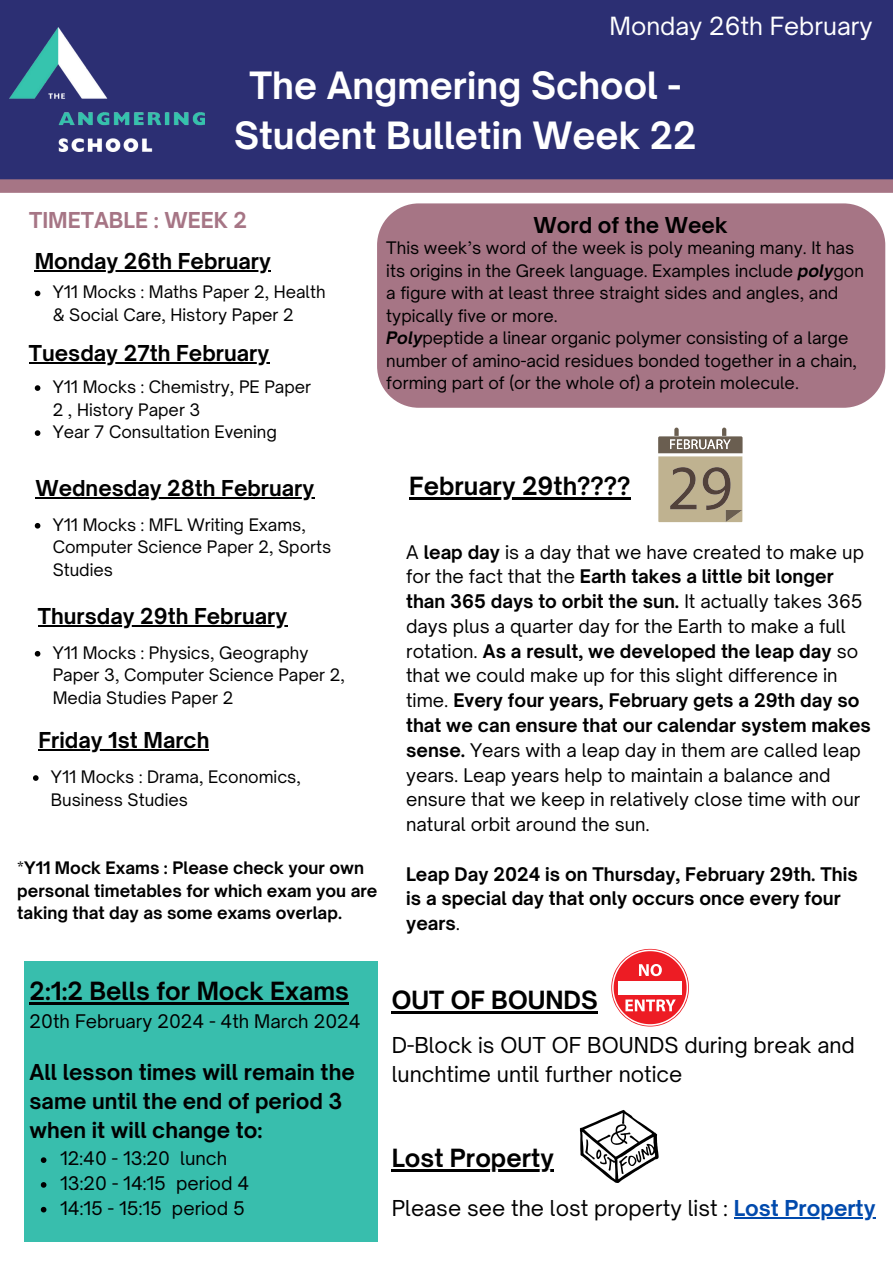
<style>
.page{position:relative;width:893px;height:1264px;background:#fff}
.page>*{position:absolute;margin:0;border:0;box-sizing:border-box;transform-origin:0 0}
.t1{font:700 36px/49.5px "Open Sauce One";color:#fff;text-align:center}
.t2{font:700 24px "Open Sauce One";color:#000}
.t3{font:24px "Open Sauce One";color:#fff}
.t4{font:700 21px/29.2px "Open Sauce One";color:#000}
.t5{font:21px/29.2px "Open Sauce One";color:#000}
.t6{font:700 21px "Open Sauce One";color:#a67585}
.t7{font:18px/24.8px "Open Sauce One";color:#000}
.t8{font:700 18px/24.8px "Open Sauce One";color:#000}
.t9{font:16.5px/22.5px "Open Sauce One";color:#000}
.t10{font:700 16.5px/22.5px "Open Sauce One";color:#000}
.s1{font-weight:700;font-style:italic}
.s2{font-weight:400}
.s3{font-weight:700}
.s4{font-weight:700;color:#004aad}
</style>
<div class="page">
<div style="left:0;top:0;width:892px;height:181px;background:#2c2f73"></div>
<img style="left:10px;top:27px;width:194px;height:124px">
<div style="left:0;top:179px;width:892px;height:14px;background:#a67585"></div>
<div style="left:377px;top:203px;width:508px;height:205px;background:#a67585"></div>
<div style="left:25px;top:961px;width:353px;height:280px;background:#38bead"></div>
<svg style="left:579px;top:1110px;width:79px;height:72px"></svg>
<svg style="left:611px;top:948px;width:78px;height:78px"></svg>
<svg style="left:658px;top:427px;width:84px;height:95px;background:#afa48e"></svg>
<hr style="left:733px;top:1216px;width:142px;height:2px;background:#004aad">
<hr style="left:35px;top:497px;width:279px;height:1px;background:#000">
<hr style="left:38px;top:625px;width:249px;height:1px;background:#000">
<hr style="left:39px;top:749px;width:170px;height:1px;background:#000">
<hr style="left:391px;top:1169px;width:163px;height:2px;background:#000">
<hr style="left:29px;top:362px;width:240px;height:1px;background:#000">
<hr style="left:35px;top:270px;width:236px;height:1px;background:#000">
<svg style="left:35px;top:385px;width:5px;height:6px"></svg>
<svg style="left:35px;top:430px;width:5px;height:6px"></svg>
<svg style="left:35px;top:290px;width:5px;height:6px"></svg>
<svg style="left:35px;top:651px;width:5px;height:5px"></svg>
<svg style="left:35px;top:523px;width:5px;height:5px"></svg>
<svg style="left:33px;top:775px;width:6px;height:5px"></svg>
<hr style="left:30px;top:1002px;width:319px;height:2px;background:#000">
<svg style="left:41px;top:1157px;width:5px;height:5px"></svg>
<svg style="left:41px;top:1182px;width:5px;height:5px"></svg>
<svg style="left:41px;top:1206px;width:5px;height:6px"></svg>
<hr style="left:391px;top:1011px;width:206px;height:2px;background:#000">
<hr style="left:409px;top:497px;width:221px;height:2px;background:#000">
<p class="t3" style="left:609px;top:11px;width:265px">Monday 26th February</p>
<h6 class="t1" style="left:234px;top:61px;width:464px">The Angmering School -<br>Student Bulletin Week 22</h6>
<h6 class="t6" style="left:29px;top:207px;width:219px">TIMETABLE : WEEK 2</h6>
<h6 class="t4" style="left:533px;top:210px;width:195px">Word of the Week</h6>
<p class="t4" style="left:35px;top:246px;width:238px">Monday 26th February</p>
<h3 class="t9" style="left:386px;top:236px;width:479px">This week’s word of the week is poly meaning many. It has its origins in the Greek language. Examples include <span class="s1">poly</span>gon a figure with at least three straight sides and angles, and typically five or more.</h3>
<h6 class="t9" style="left:386px;top:326px;width:472px"><span class="s1">Poly</span>peptide a linear organic polymer consisting of a large number of amino-acid residues bonded together in a chain,</h6>
<p class="t9" style="left:53px;top:375px;width:260px">Y11 Mocks : Chemistry, PE Paper</p>
<h6 class="t9" style="left:386px;top:371px;width:414px">forming part of (or the whole of) a protein molecule.</h6>
<p class="t9" style="left:53px;top:398px;width:149px">2 , History Paper 3</p>
<p class="t9" style="left:53px;top:420px;width:226px">Year 7 Consultation Evening</p>
<p class="t9" style="left:53px;top:281px;width:274px">Y11 Mocks : Maths Paper 2, Health &amp; Social Care, History Paper 2</p>
<p class="t4" style="left:29px;top:338px;width:242px">Tuesday 27th February</p>
<h5 class="t4" style="left:35px;top:473px;width:280px">Wednesday 28th February</h5>
<p class="t9" style="left:53px;top:513px;width:280px">Y11 Mocks : MFL Writing Exams,<br>Computer Science Paper 2, Sports<br>Studies</p>
<p class="t4" style="left:38px;top:601px;width:251px">Thursday 29th February</p>
<h6 class="t9" style="left:53px;top:641px;width:294px">Y11 Mocks : Physics, Geography<br>Paper 3, Computer Science Paper 2,<br>Media Studies Paper 2</h6>
<p class="t4" style="left:39px;top:725px;width:172px">Friday 1st March</p>
<h6 class="t9" style="left:51px;top:765px;width:251px">Y11 Mocks : Drama, Economics,<br>Business Studies</h6>
<p class="t10" style="left:17px;top:856px;width:361px"><span class="s2">*</span>Y11 Mock Exams : Please check your own personal timetables for which exam you are taking that day as some exams overlap.</p>
<h3 class="t2" style="left:409px;top:471px;width:223px">February 29th????</h3>
<p class="t7" style="left:406px;top:539px;width:466px">A <span class="s3">leap day</span> is a day that we have created to make up for the fact that the <span class="s3">Earth takes a little bit longer than 365 days to orbit the sun.</span> It actually takes 365 days plus a quarter day for the Earth to make a full rotation. <span class="s3">As a result, we developed the leap day</span> so that we could make up for this slight difference in time. <span class="s3">Every four years, February gets a 29th day so that we can ensure that our calendar system makes sense.</span> Years with a leap day in them are called leap years. Leap years help to maintain a balance and ensure that we keep in relatively close time with our natural orbit around the sun.</p>
<p class="t8" style="left:406px;top:861px;width:453px">Leap Day 2024 is on Thursday, February 29th. This is a special day that only occurs once every four years<span class="s2">.</span></p>
<p class="t2" style="left:30px;top:975px;width:321px">2:1:2 Bells for Mock Exams</p>
<p class="t7" style="left:30px;top:1008px;width:332px">20th February 2024 - 4th March 2024</p>
<p class="t4" style="left:30px;top:1057px;width:327px">All lesson times will remain the same until the end of period 3 when it will change to:</p>
<h6 class="t7" style="left:60px;top:1145px;width:168px">12:40 - 13:20 lunch</h6>
<p class="t7" style="left:60px;top:1170px;width:190px">13:20 - 14:15 period 4</p>
<p class="t7" style="left:60px;top:1195px;width:186px">14:15 - 15:15 period 5</p>
<h2 class="t2" style="left:391px;top:984px;width:207px">OUT OF BOUNDS</h2>
<p class="t5" style="left:391px;top:1030px;width:464px">D-Block is OUT OF BOUNDS during break and lunchtime until further notice</p>
<p class="t2" style="left:391px;top:1143px;width:164px">Lost Property</p>
<h4 class="t5" style="left:391px;top:1193px;width:485px">Please see the lost property list : <span class="s4">Lost Property</span></h4>
</div>
